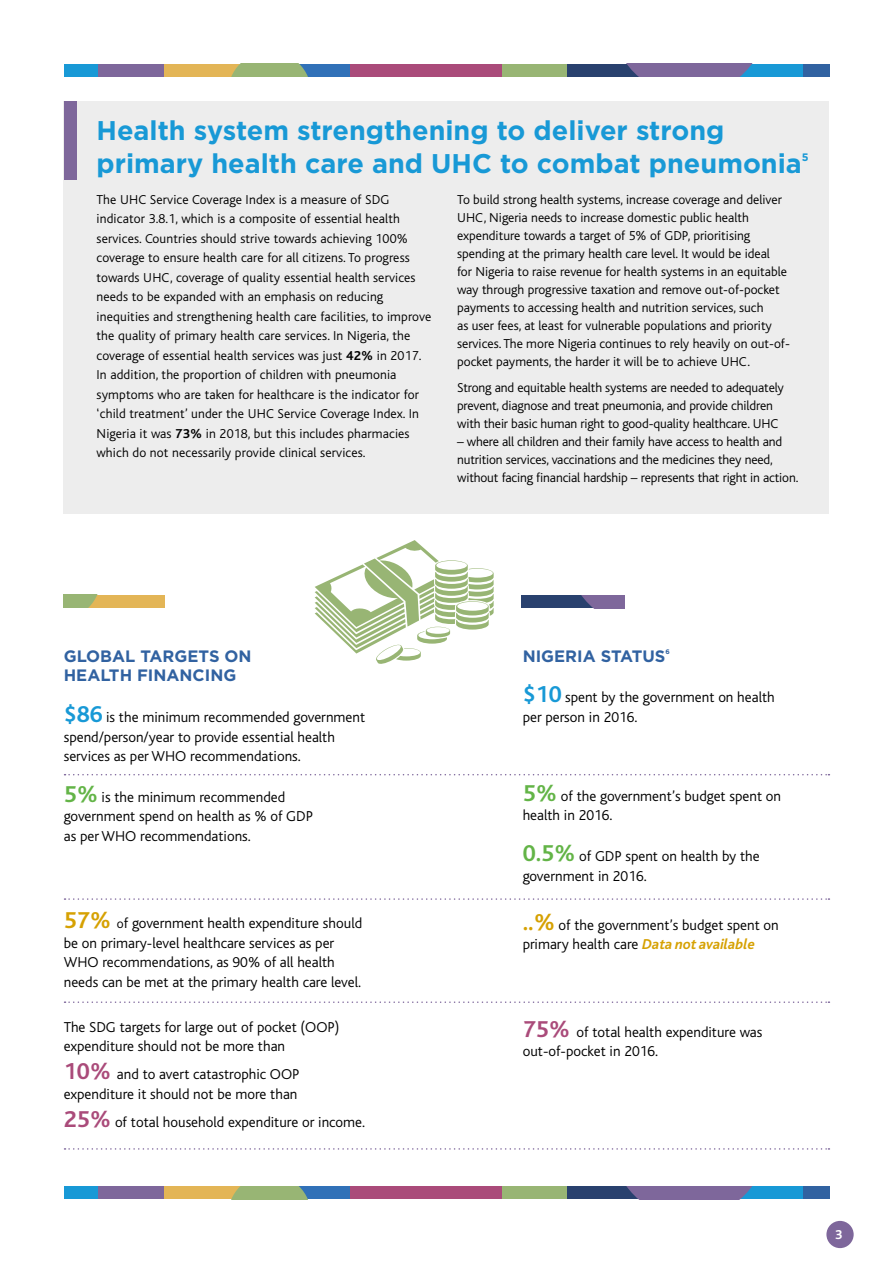
<style>
.page{position:relative;width:893px;height:1263px;background:#fff}
.page>*{position:absolute;margin:0;border:0;box-sizing:border-box;transform-origin:0 0}
.t1{font:700 27px/32.4px "Gotham";color:#1899d6}
.t2{font:700 16.5px/19.8px "Gotham";color:#3162a1}
.t3{font:300 15px/19.5px "Bliss";color:#000}
.t4{font:300 13.5px/19.5px "Bliss";color:#000}
.t5{font:700 13.5px "Bliss";color:#fff}
.t6{font:700 10.8px "Gotham";color:#1899d6}
.t7{font:700 6.6px "Gotham";color:#3162a1}
.s1{font-weight:700}
.s2{font-weight:700;font-size:24px;color:#1899d6}
.s3{font-weight:700;font-size:24px;color:#63b447}
.s4{font-weight:700;font-size:24px;color:#d6a102}
.s5{font-size:13.5px}
.s6{font-weight:700;font-size:24px;color:#aa4b7a}
.s7{font-weight:700;font-style:italic;color:#d6a102}
</style>
<div class="page">
<div style="left:64px;top:101px;width:765px;height:412px;background:#ededed"></div>
<div style="left:64px;top:64px;width:66px;height:13px;background:#1899d6"></div>
<div style="left:98px;top:64px;width:66px;height:13px;background:#7e679b"></div>
<div style="left:164px;top:64px;width:101px;height:13px;background:#e3b556"></div>
<div style="left:250px;top:64px;width:101px;height:13px;background:#3171b8"></div>
<svg style="left:231px;top:64px;width:77px;height:13px"></svg>
<div style="left:501px;top:64px;width:66px;height:13px;background:#98b574"></div>
<div style="left:567px;top:64px;width:103px;height:13px;background:#29416e"></div>
<div style="left:668px;top:64px;width:136px;height:13px;background:#1899d6"></div>
<svg style="left:627px;top:64px;width:125px;height:13px;background:#75679b"></svg>
<div style="left:803px;top:64px;width:26px;height:13px;background:#3162a1"></div>
<div style="left:350px;top:64px;width:151px;height:13px;background:#aa4b7a"></div>
<div style="left:64px;top:101px;width:13px;height:78px;background:#7e679b"></div>
<div style="left:64px;top:595px;width:100px;height:13px;background:#e3b556"></div>
<svg style="left:64px;top:595px;width:33px;height:13px"></svg>
<div style="left:522px;top:595px;width:103px;height:13px;background:#29416e"></div>
<svg style="left:581px;top:595px;width:44px;height:13px"></svg>
<svg style="left:315px;top:540px;width:179px;height:124px"></svg>
<svg style="left:65px;top:774px;width:764px;height:1px"></svg>
<svg style="left:65px;top:898px;width:764px;height:2px"></svg>
<svg style="left:65px;top:1001px;width:764px;height:2px"></svg>
<svg style="left:65px;top:1148px;width:764px;height:2px"></svg>
<div style="left:64px;top:1186px;width:66px;height:13px;background:#1899d6"></div>
<div style="left:98px;top:1186px;width:66px;height:13px;background:#7e679b"></div>
<div style="left:164px;top:1186px;width:101px;height:13px;background:#e3b556"></div>
<div style="left:250px;top:1186px;width:101px;height:13px;background:#3171b8"></div>
<svg style="left:231px;top:1186px;width:77px;height:13px"></svg>
<div style="left:501px;top:1186px;width:66px;height:13px;background:#98b574"></div>
<div style="left:567px;top:1186px;width:103px;height:13px;background:#29416e"></div>
<div style="left:668px;top:1186px;width:136px;height:13px;background:#1899d6"></div>
<svg style="left:626px;top:1186px;width:126px;height:13px;background:#75679b"></svg>
<div style="left:803px;top:1186px;width:26px;height:13px;background:#3162a1"></div>
<div style="left:350px;top:1186px;width:151px;height:13px;background:#aa4b7a"></div>
<div style="left:826px;top:1221px;width:28px;height:27px;background:#7e679b;border-radius:50%"></div>
<h1 class="t1" style="left:97px;top:115px;width:707px">Health system strengthening to deliver strong primary health care and UHC to combat pneumonia</h1>
<p class="t6" style="left:802px;top:150px;width:8px">5</p>
<p class="t4" style="left:97px;top:190px;width:336px">The UHC Service Coverage Index is a measure of SDG indicator 3.8.1, which is a composite of essential health services. Countries should strive towards achieving 100% coverage to ensure health care for all citizens. To progress towards UHC, coverage of quality essential health services needs to be expanded with an emphasis on reducing inequities and strengthening health care facilities, to improve the quality of primary health care services. In Nigeria, the coverage of essential health services was just <span class="s1">42%</span> in 2017.<br>In addition, the proportion of children with pneumonia symptoms who are taken for healthcare is the indicator for ‘child treatment’ under the UHC Service Coverage Index. In Nigeria it was <span class="s1">73%</span> in 2018, but this includes pharmacies which do not necessarily provide clinical services.</p>
<p class="t4" style="left:457px;top:191px;width:334px;line-height:18px">To build strong health systems, increase coverage and deliver UHC, Nigeria needs to increase domestic public health expenditure towards a target of 5% of GDP, prioritising spending at the primary health care level. It would be ideal<br>for Nigeria to raise revenue for health systems in an equitable way through progressive taxation and remove out-of-pocket payments to accessing health and nutrition services, such<br>as user fees, at least for vulnerable populations and priority services. The more Nigeria continues to rely heavily on out-of&shy;pocket payments, the harder it will be to achieve UHC.</p>
<p class="t4" style="left:457px;top:379px;width:328px;line-height:18px">Strong and equitable health systems are needed to adequately prevent, diagnose and treat pneumonia, and provide children with their basic human right to good-quality healthcare. UHC</p>
<p class="t4" style="left:457px;top:433px;width:343px;line-height:18px">– where all children and their family have access to health and nutrition services, vaccinations and the medicines they need, without facing financial hardship – represents that right in action.</p>
<p class="t2" style="left:64px;top:646px;width:189px">GLOBAL TARGETS ON<br>HEALTH FINANCING</p>
<p class="t3" style="left:64px;top:708px;width:303px"><span class="s2">$86</span> is the minimum recommended government spend/person/year to provide essential health services as per WHO recommendations.</p>
<p class="t3" style="left:64px;top:787px;width:251px"><span class="s3">5%</span> is the minimum recommended government spend on health as % of GDP as per WHO recommendations.</p>
<p class="t3" style="left:64px;top:914px;width:300px"><span class="s4">57%</span> <span class="s5">o</span>f government health expenditure should be on primary-level healthcare services as per WHO recommendations, as 90% of all health needs can be met at the primary health care level.</p>
<p class="t3" style="left:64px;top:1017px;width:277px">The SDG targets for large out of pocket (OOP) expenditure should not be more than</p>
<p class="t3" style="left:64px;top:1065px;width:237px"><span class="s6">10%</span> and to avert catastrophic OOP expenditure it should not be more than</p>
<p class="t3" style="left:64px;top:1112px;width:303px"><span class="s6">25%</span> of total household expenditure or income.</p>
<p class="t2" style="left:523px;top:646px;width:144px">NIGERIA STATUS</p>
<p class="t7" style="left:665px;top:647px;width:6px">6</p>
<p class="t3" style="left:523px;top:688px;width:254px"><span class="s2">$10</span> spent by the government on health per person in 2016.</p>
<p class="t3" style="left:523px;top:786px;width:260px"><span class="s3">5%</span> of the government’s budget spent on health in 2016.</p>
<p class="t3" style="left:523px;top:847px;width:239px"><span class="s3">0.5%</span> of GDP spent on health by the government in 2016.</p>
<p class="t3" style="left:523px;top:915px;width:258px"><span class="s4">..%</span> of the government’s budget spent on primary health care <span class="s7">Data not available</span></p>
<p class="t3" style="left:523px;top:1022px;width:241px"><span class="s6">75%</span> of total health expenditure was out-of-pocket in 2016.</p>
<p class="t5" style="left:835px;top:1228px;width:9px">3</p>
</div>
